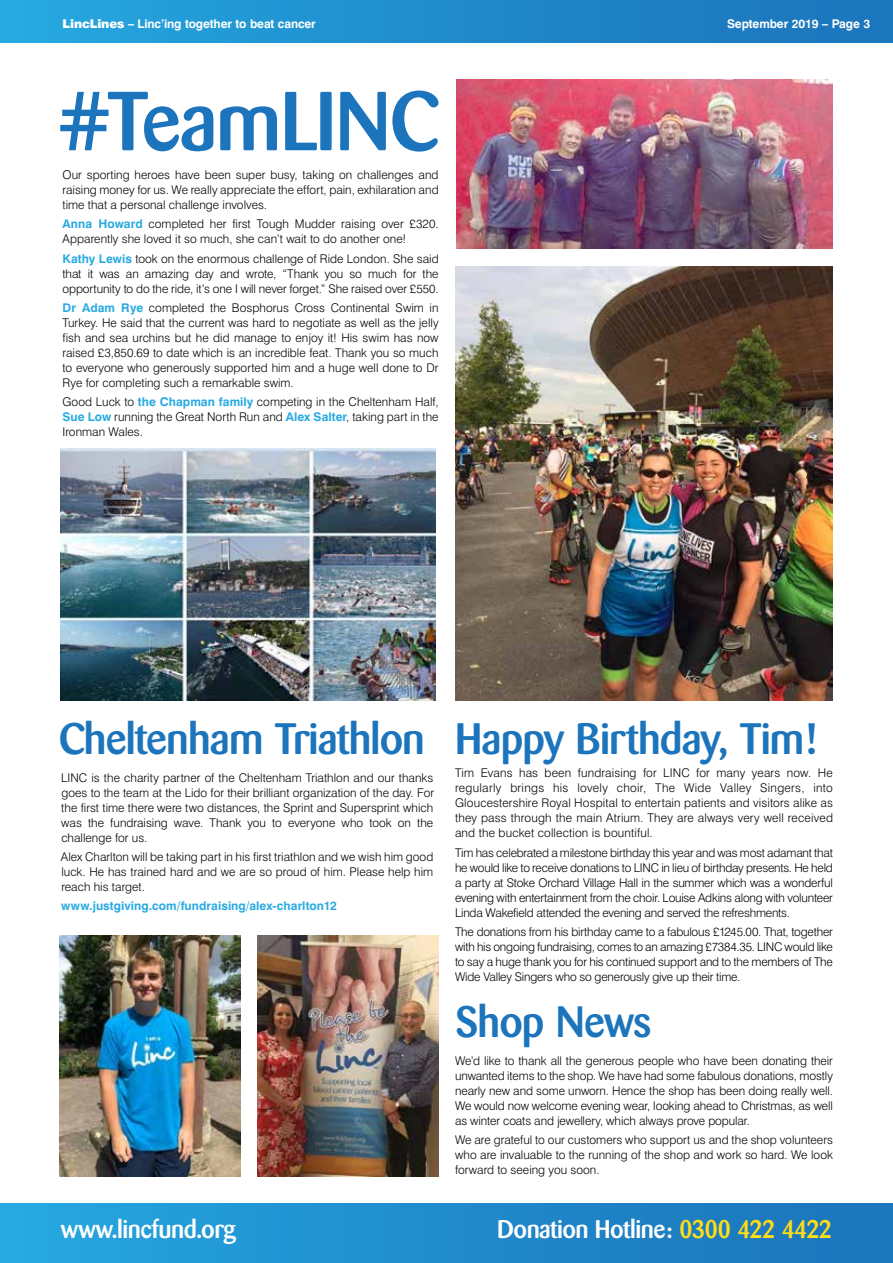
<style>
.page{position:relative;width:893px;height:1263px;background:#fff}
.page>*{position:absolute;margin:0;border:0;box-sizing:border-box;transform-origin:0 0}
.t1{font:500 82.65px "Barmeno";letter-spacing:-.015em;color:#1c75bc}
.t2{font:500 43.5px "Barmeno";letter-spacing:-.02em;color:#1c75bc}
.t3{font:500 25.35px "Barmeno";letter-spacing:-.02em;color:#fff}
.t4{font:300 12px/15px "Swiss 721 BT";color:#000;text-align:justify}
.t5{font:700 12px "Swiss 721 BT";letter-spacing:-.01em;color:#fff}
.t6{font:700 12px "Swiss 721 BT";letter-spacing:.005em;color:#27aae1}
.s1{font-weight:900}
.s2{font-weight:700;color:#27aae1}
.s3{color:#ffde17}
</style>
<div class="page">
<div style="left:0;top:0;width:893px;height:43px;background:linear-gradient(to right,#26a7e0,#1b72ba)"></div>
<div style="left:0;top:1203px;width:893px;height:60px;background:linear-gradient(to right,#26a7e0,#1b72ba)"></div>
<img style="left:457px;top:79px;width:375px;height:170px">
<img style="left:61px;top:449px;width:374px;height:252px">
<img style="left:455px;top:267px;width:378px;height:434px">
<img style="left:59px;top:935px;width:181px;height:241px">
<img style="left:257px;top:935px;width:181px;height:241px">
<p class="t5" style="left:63px;top:17px;width:255px"><span class="s1">LincLines</span> – Linc’ing together to beat cancer</p>
<h1 class="t1" style="left:60px;top:73px;width:381px">#TeamLINC</h1>
<p class="t4" style="left:63px;top:167px;width:378px">Our sporting heroes have been super busy, taking on challenges and raising money for us. We really appreciate the effort, pain, exhilaration and time that a personal challenge involves.</p>
<p class="t4" style="left:63px;top:216px;width:378px"><span class="s2">Anna Howard</span> completed her first Tough Mudder raising over £320.<br>Apparently she loved it so much, she can’t wait to do another one!</p>
<p class="t4" style="left:63px;top:251px;width:378px"><span class="s2">Kathy Lewis</span> took on the enormous challenge of Ride London. She said that it was an amazing day and wrote, “Thank you so much for the opportunity to do the ride, it’s one I will never forget.” She raised over £550.</p>
<p class="t4" style="left:63px;top:300px;width:378px"><span class="s2">Dr Adam Rye</span> completed the Bosphorus Cross Continental Swim in Turkey. He said that the current was hard to negotiate as well as the jelly fish and sea urchins but he did manage to enjoy it! His swim has now raised £3,850.69 to date which is an incredible feat. Thank you so much to everyone who generously supported him and a huge well done to Dr Rye for completing such a remarkable swim.</p>
<p class="t4" style="left:63px;top:394px;width:378px">Good Luck to <span class="s2">the Chapman family</span> competing in the Cheltenham Half, <span class="s2">Sue Low</span> running the Great North Run and <span class="s2">Alex Salter</span>, taking part in the Ironman Wales.</p>
<p class="t5" style="left:727px;top:17px;width:145px">September 2019 – Page 3</p>
<h2 class="t2" style="left:59px;top:713px;width:368px">Cheltenham Triathlon</h2>
<p class="t4" style="left:61px;top:770px;width:375px">LINC is the charity partner of the Cheltenham Triathlon and our thanks goes to the team at the Lido for their brilliant organization of the day. For the first time there were two distances, the Sprint and Supersprint which was the fundraising wave. Thank you to everyone who took on the challenge for us.</p>
<p class="t4" style="left:61px;top:849px;width:374px">Alex Charlton will be taking part in his first triathlon and we wish him good luck. He has trained hard and we are so proud of him. Please help him reach his target.</p>
<p class="t6" style="left:61px;top:898px;width:277px">www.justgiving.com/fundraising/alex-charlton12</p>
<h2 class="t2" style="left:455px;top:713px;width:364px">Happy Birthday, Tim!</h2>
<p class="t4" style="left:455px;top:765px;width:379px">Tim Evans has been fundraising for LINC for many years now. He regularly brings his lovely choir, The Wide Valley Singers, into Gloucestershire Royal Hospital to entertain patients and visitors alike as they pass through the main Atrium. They are always very well received and the bucket collection is bountiful.</p>
<p class="t4" style="left:455px;top:845px;width:379px">Tim has celebrated a milestone birthday this year and was most adamant that he would like to receive donations to LINC in lieu of birthday presents. He held a party at Stoke Orchard Village Hall in the summer which was a wonderful evening with entertainment from the choir. Louise Adkins along with volunteer Linda Wakefield attended the evening and served the refreshments.</p>
<p class="t4" style="left:455px;top:924px;width:379px">The donations from his birthday came to a fabulous £1245.00. That, together with his ongoing fundraising, comes to an amazing £7384.35. LINC would like to say a huge thank you for his continued support and to the members of The Wide Valley Singers who so generously give up their time.</p>
<h2 class="t2" style="left:455px;top:996px;width:198px">Shop News</h2>
<p class="t4" style="left:455px;top:1053px;width:379px">We’d like to thank all the generous people who have been donating their unwanted items to the shop. We have had some fabulous donations, mostly nearly new and some unworn. Hence the shop has been doing really well.<br>We would now welcome evening wear, looking ahead to Christmas, as well as winter coats and jewellery, which always prove popular.</p>
<p class="t4" style="left:455px;top:1132px;width:379px">We are grateful to our customers who support us and the shop volunteers who are invaluable to the running of the shop and work so hard. We look forward to seeing you soon.</p>
<h3 class="t3" style="left:61px;top:1214px;width:177px">www.lincfund.org</h3>
<h3 class="t3" style="left:497px;top:1214px;width:337px">Donation Hotline: <span class="s3">0300 422 4422</span></h3>
</div>
